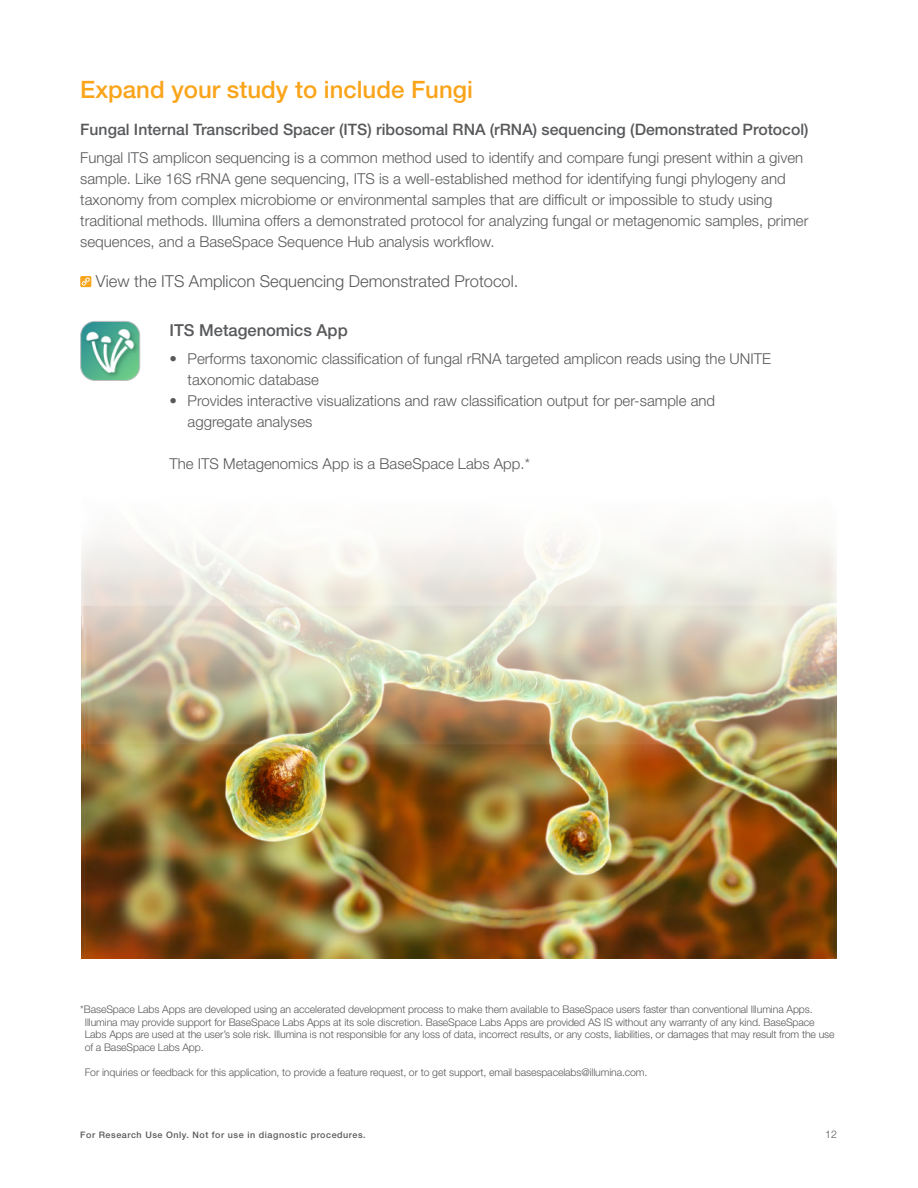
<style>
.page{position:relative;width:918px;height:1188px;background:#fff}
.page>*{position:absolute;margin:0;border:0;box-sizing:border-box;transform-origin:0 0}
.C-Head{font:500 24px "Helvetica Neue LT Std";color:#faa41a}
.C-Head-2{font:300 16.5px "Helvetica Neue LT Std";color:#58595b}
.C-Head-3{font:500 16.5px "Helvetica Neue LT Std";color:#58595b}
.C-Head-4{font:500 15.75px "Helvetica Neue LT Std";color:#58595b}
.Body_Copy{font:300 15px/21px "Helvetica Neue LT Std";color:#58595b}
.Footnote{font:300 10.5px/12.6px "Helvetica Neue LT Std";letter-spacing:-.01em;color:#58595b}
.t1{font:500 9px "Helvetica Neue LT Std";letter-spacing:.06em;color:#58595b}
</style>
<div class="page">
<img style="left:81px;top:538px;width:756px;height:420px">
<svg style="left:80px;top:276px;width:11px;height:11px"></svg>
<svg style="left:82px;top:278px;width:8px;height:8px"></svg>
<img style="left:82px;top:321px;width:58px;height:58px">
<div style="left:80px;top:321px;width:60px;height:60px;border:1px solid #bcbec0;border-radius:14px"></div>
<p class="C-Head" style="left:80px;top:75px;width:394px">Expand your study to include Fungi</p>
<p class="C-Head-4" style="left:80px;top:120px;width:730px">Fungal Internal Transcribed Spacer (ITS) ribosomal RNA (rRNA) sequencing (Demonstrated Protocol)</p>
<p class="Body_Copy" style="left:80px;top:146px;width:730px">Fungal ITS amplicon sequencing is a common method used to identify and compare fungi present within a given sample. Like 16S rRNA gene sequencing, ITS is a well-established method for identifying fungi phylogeny and taxonomy from complex microbiome or environmental samples that are difficult or impossible to study using traditional methods. Illumina offers a demonstrated protocol for analyzing fungal or metagenomic samples, primer sequences, and a BaseSpace Sequence Hub analysis workflow.</p>
<p class="C-Head-2" style="left:96px;top:271px;width:424px">View the ITS Amplicon Sequencing Demonstrated Protocol.</p>
<p class="C-Head-3" style="left:170px;top:320px;width:180px">ITS Metagenomics App</p>
<p class="Body_Copy" style="left:188px;top:347px;width:585px;text-indent:-18px">• Performs taxonomic classification of fungal rRNA targeted amplicon reads using the UNITE taxonomic database</p>
<p class="Body_Copy" style="left:188px;top:389px;width:529px;text-indent:-18px">• Provides interactive visualizations and raw classification output for per-sample and aggregate analyses</p>
<p class="Body_Copy" style="left:170px;top:452px;width:362px">The ITS Metagenomics App is a BaseSpace Labs App.*</p>
<p class="Footnote" style="left:85px;top:1003px;width:751px;text-indent:-4px">*BaseSpace Labs Apps are developed using an accelerated development process to make them available to BaseSpace users faster than conventional Illumina Apps.<br>Illumina may provide support for BaseSpace Labs Apps at its sole discretion. BaseSpace Labs Apps are provided AS IS without any warranty of any kind. BaseSpace Labs Apps are used at the user’s sole risk. Illumina is not responsible for any loss of data, incorrect results, or any costs, liabilities, or damages that may result from the use of a BaseSpace Labs App.</p>
<p class="Footnote" style="left:85px;top:1066px;width:564px">For inquiries or feedback for this application, to provide a feature request, or to get support, email basespacelabs@illumina.com.</p>
<p class="t1" style="left:80px;top:1129px;width:287px">For Research Use Only. Not for use in diagnostic procedures.</p>
<p class="Footnote" style="left:825px;top:1127px;width:13px">12</p>
</div>
